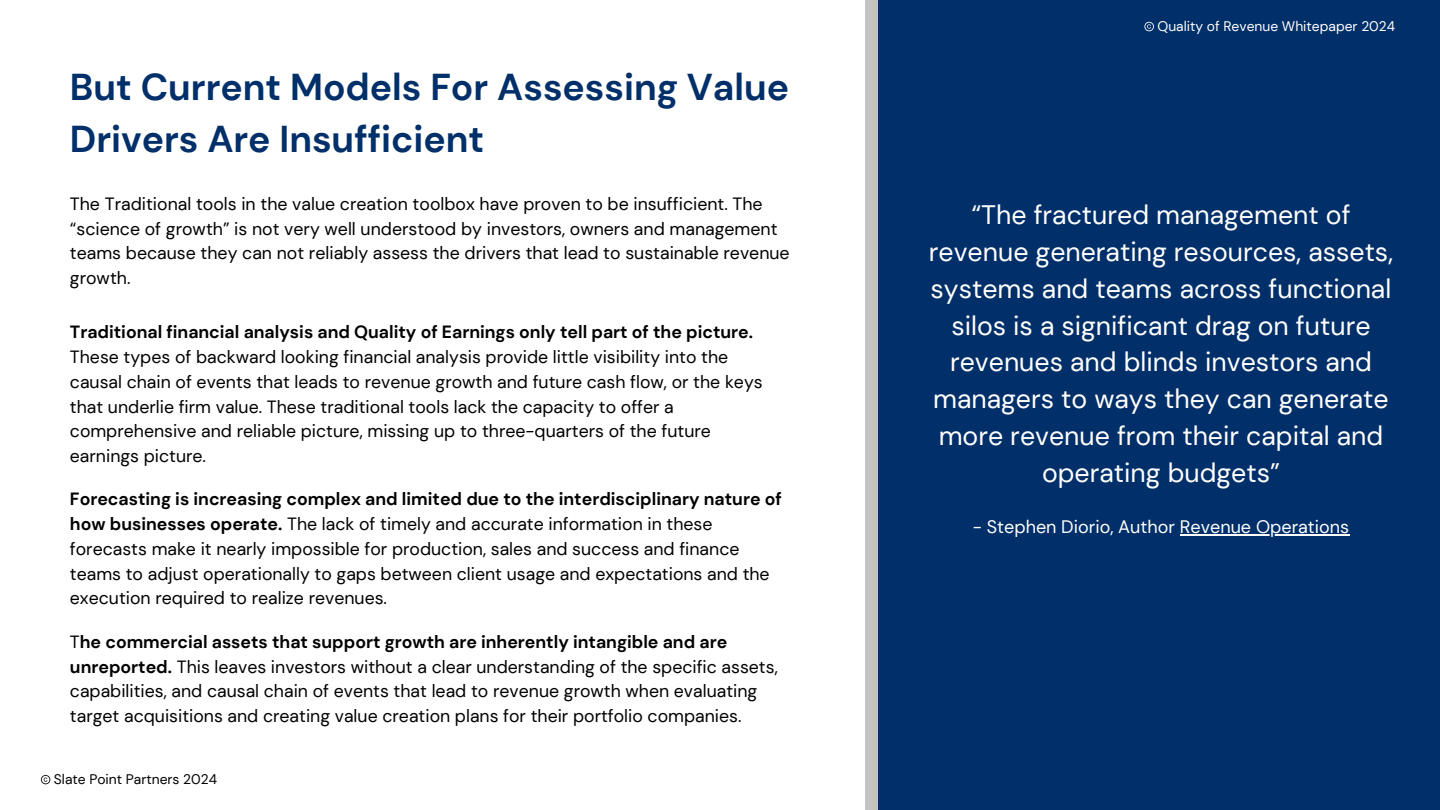
<style>
.page{position:relative;width:1440px;height:810px;background:#fff}
.page>*{position:absolute;margin:0;border:0;box-sizing:border-box;transform-origin:0 0}
.t1{font:700 37.3px/51.8px "DM Sans";color:#002f69}
.t2{font:26.7px/36.8px "DM Sans";color:#fff;text-align:center}
.t3{font:18px "DM Sans";color:#fff}
.t4{font:17.7px/24.8px "DM Sans";color:#000}
.t5{font:13.9px "DM Sans";color:#fff}
.t6{font:13.9px "DM Sans";color:#000}
.s1{font-weight:700}
</style>
<div class="page">
<svg style="left:41px;top:775px;width:9px;height:9px"></svg>
<div style="left:865px;top:0;width:572px;height:810px;background:#c3c3c3"></div>
<div style="left:878px;top:0;width:562px;height:810px;background:#002f69"></div>
<hr style="left:1180px;top:534px;width:169px;height:2px;background:#fff">
<svg style="left:1144px;top:22px;width:10px;height:9px"></svg>
<h1 class="t1" style="left:70px;top:61px;width:721px">But Current Models For Assessing Value<br>Drivers Are Insufficient</h1>
<h3 class="t4" style="left:70px;top:191px;width:721px">The Traditional tools in the value creation toolbox have proven to be insufficient. The “science of growth” is not very well understood by investors, owners and management teams because they can not reliably assess the drivers that lead to sustainable revenue growth.</h3>
<h3 class="t4" style="left:70px;top:320px;width:694px"><span class="s1">Traditional financial analysis and Quality of Earnings only tell part of the picture.<br></span>These types of backward looking financial analysis provide little visibility into the causal chain of events that leads to revenue growth and future cash flow, or the keys that underlie firm value. These traditional tools lack the capacity to offer a comprehensive and reliable picture, missing up to three-quarters of the future earnings picture.</h3>
<h3 class="t4" style="left:70px;top:487px;width:713px"><span class="s1">Forecasting is increasing complex and limited due to the interdisciplinary nature of how businesses operate.</span> The lack of timely and accurate information in these forecasts make it nearly impossible for production, sales and success and finance teams to adjust operationally to gaps between client usage and expectations and the execution required to realize revenues.</h3>
<h3 class="t4" style="left:70px;top:629px;width:709px">T<span class="s1">he commercial assets that support growth are inherently intangible and are unreported.</span> This leaves investors without a clear understanding of the specific assets, capabilities, and causal chain of events that lead to revenue growth when evaluating target acquisitions and creating value creation plans for their portfolio companies.</h3>
<p class="t6" style="left:54px;top:770px;width:165px">Slate Point Partners 2024</p>
<h2 class="t5" style="left:1157px;top:17px;width:239px">Quality of Revenue Whitepaper 2024</h2>
<p class="t2" style="left:929px;top:197px;width:466px">“The fractured management of revenue generating resources, assets, systems and teams across functional silos is a significant drag on future revenues and blinds investors and managers to ways they can generate more revenue from their capital and operating budgets”</p>
<p class="t3" style="left:973px;top:515px;width:378px">- Stephen Diorio, Author Revenue Operations</p>
</div>
